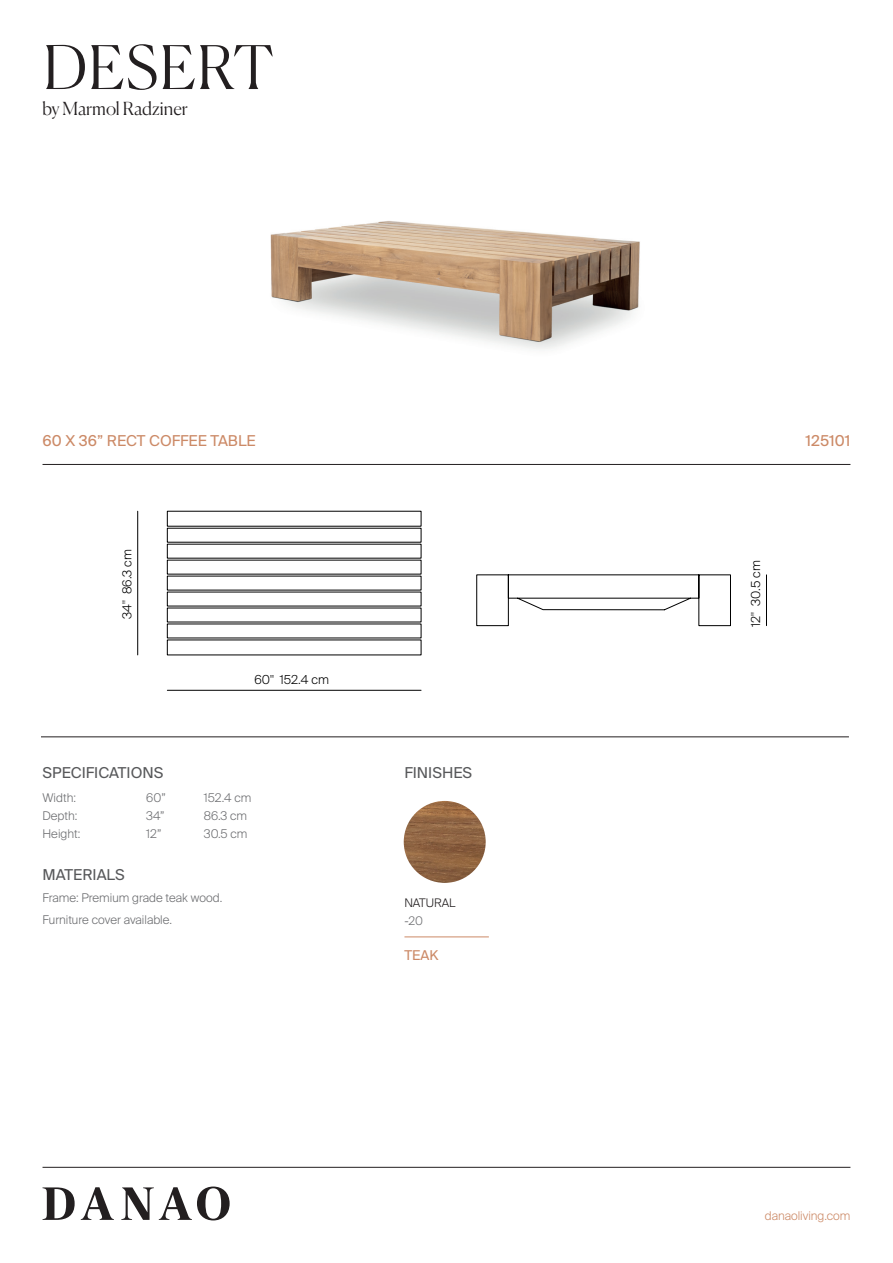
<style>
.page{position:relative;width:893px;height:1263px;background:#fff}
.page>*{position:absolute;margin:0;border:0;box-sizing:border-box;transform-origin:0 0}
.t1{font:300 60px "Canela";letter-spacing:.02em;color:#231f20}
.t2{font:300 18px "Canela";color:#231f20}
.t3{font:15px "Suisse Intl";color:#57585a}
.t4{font:15px "Suisse Intl";color:#cc8a67}
.MAterials_2{font:13.5px "Suisse Intl";color:#cc8a67}
.t5{font:300 12.45px "Suisse Intl";color:#000}
.t6{font:300 12px "Suisse Intl";color:#6c6d70}
.t7{font:300 12px "Suisse Intl";color:#cc8a67}
.Materials{font:300 11.85px "Suisse Intl";color:#231f20}
.t8{font:300 11.85px "Suisse Intl";color:#6c6d70}
</style>
<div class="page">
<svg style="left:43px;top:1187px;width:32px;height:33px"></svg>
<svg style="left:81px;top:1187px;width:33px;height:33px"></svg>
<svg style="left:121px;top:1186px;width:109px;height:34px"></svg>
<hr style="left:43px;top:1167px;width:807px;height:1px;background:#231f20">
<hr style="left:43px;top:464px;width:807px;height:1px;background:#231f20">
<hr style="left:41px;top:736px;width:808px;height:1px;background:#231f20">
<img style="left:270px;top:221px;width:370px;height:128px">
<hr style="left:404px;top:936px;width:85px;height:1px;background:#cc8a67">
<hr style="left:766px;top:575px;width:1px;height:51px;background:#000">
<svg style="left:167px;top:511px;width:564px;height:144px"></svg>
<hr style="left:167px;top:690px;width:254px;height:1px;background:#000">
<hr style="left:137px;top:511px;width:1px;height:144px;background:#000">
<img style="left:404px;top:801px;width:82px;height:82px;border-radius:41px">
<h1 class="t1" style="left:43px;top:20px;width:232px">DESERT</h1>
<h2 class="t2" style="left:43px;top:94px;width:147px">by Marmol Radziner</h2>
<p class="t4" style="left:43px;top:432px;width:215px">60 X 36” RECT COFFEE TABLE</p>
<p class="t4" style="left:805px;top:432px;width:46px">125101</p>
<p class="t5" style="left:120px;top:618px;width:71px;rotate:-90deg">34" 86.3 cm</p>
<p class="t3" style="left:43px;top:764px;width:122px">SPECIFICATIONS</p>
<p class="t5" style="left:254px;top:672px;width:76px">60" 152.4 cm</p>
<p class="t6" style="left:43px;top:791px;width:35px">Width:</p>
<p class="t6" style="left:146px;top:791px;width:21px">60”</p>
<p class="t6" style="left:204px;top:791px;width:49px">152.4 cm</p>
<p class="t6" style="left:43px;top:809px;width:36px">Depth:</p>
<p class="t6" style="left:146px;top:809px;width:20px">34”</p>
<p class="t6" style="left:204px;top:809px;width:45px">86.3 cm</p>
<p class="t6" style="left:43px;top:826px;width:39px">Height:</p>
<p class="t6" style="left:146px;top:826px;width:17px">12”</p>
<p class="t6" style="left:204px;top:826px;width:45px">30.5 cm</p>
<p class="t3" style="left:43px;top:865px;width:84px">MATERIALS</p>
<p class="t6" style="left:43px;top:890px;width:181px">Frame: Premium grade teak wood.</p>
<p class="t6" style="left:43px;top:913px;width:131px">Furniture cover available.</p>
<p class="t3" style="left:404px;top:764px;width:69px">FINISHES</p>
<p class="Materials" style="left:404px;top:896px;width:53px">NATURAL</p>
<p class="t8" style="left:404px;top:914px;width:20px">-20</p>
<p class="MAterials_2" style="left:404px;top:947px;width:36px">TEAK</p>
<p class="t5" style="left:749px;top:627px;width:68px;rotate:-90deg">12" 30.5 cm</p>
<p class="t7" style="left:765px;top:1209px;width:87px">danaoliving.com</p>
</div>
